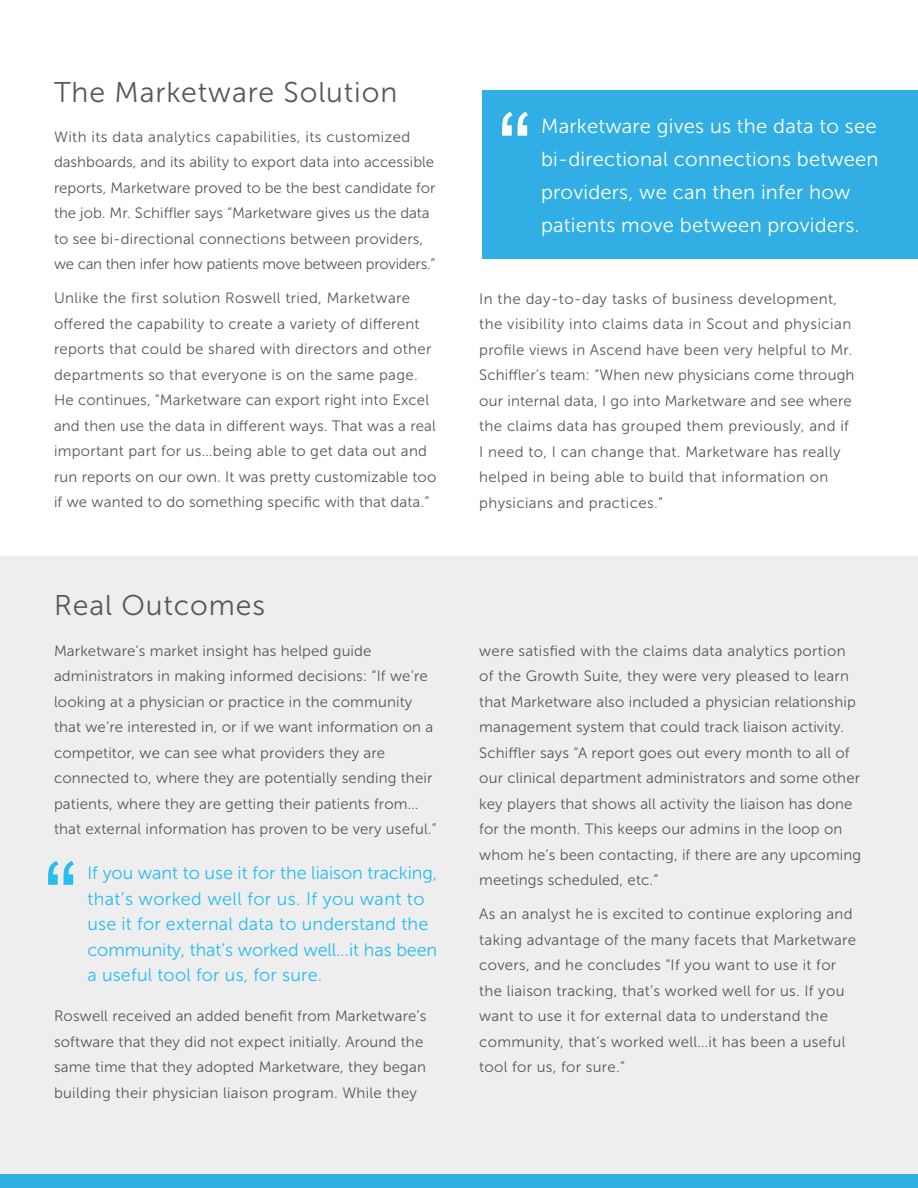
<style>
.page{position:relative;width:918px;height:1188px;background:#fff}
.page>*{position:absolute;margin:0;border:0;box-sizing:border-box;transform-origin:0 0}
.Body{font:102px "Arial";color:#fff}
.Body-2{font:102px "Arial";color:#28bdef}
.Header_-_Large{font:28.5px "Museo Sans 300";letter-spacing:.03em;color:#58585a}
.Body-3{font:20.25px/33px "Museo Sans 300";letter-spacing:.01em;color:#fff}
.Body-4{font:18px/25.5px "Museo Sans 300";letter-spacing:.01em;color:#28bdef}
.Body-5{font:15px/25.5px "Museo Sans 300";letter-spacing:.01em;color:#58585a}
</style>
<div class="page">
<div style="left:0;top:556px;width:918px;height:632px;background:#eeeeef"></div>
<div style="left:482px;top:90px;width:436px;height:169px;background:#31afe4"></div>
<div style="left:0;top:1174px;width:918px;height:14px;background:#31afe4"></div>
<p class="Header_-_Large" style="left:54px;top:77px;width:345px">The Marketware Solution</p>
<p class="Body" style="left:498px;top:83px;width:35px">“</p>
<p class="Body-3" style="left:541px;top:110px;width:339px">Marketware gives us the data to see bi-directional connections between providers, we can then infer how patients move between providers.</p>
<p class="Body-5" style="left:54px;top:124px;width:383px">With its data analytics capabilities, its customized dashboards, and its ability to export data into accessible reports, Marketware proved to be the best candidate for the job. Mr. Schiffler says “Marketware gives us the data to see bi-directional connections between providers, we can then infer how patients move between providers.”</p>
<p class="Body-5" style="left:54px;top:286px;width:384px">Unlike the first solution Roswell tried, Marketware offered the capability to create a variety of different reports that could be shared with directors and other departments so that everyone is on the same page.<br>He continues, “Marketware can export right into Excel and then use the data in different ways. That was a real important part for us…being able to get data out and run reports on our own. It was pretty customizable too if we wanted to do something specific with that data.”</p>
<p class="Body-5" style="left:479px;top:286px;width:377px">In the day-to-day tasks of business development, the visibility into claims data in Scout and physician profile views in Ascend have been very helpful to Mr.<br>Schiffler’s team: “When new physicians come through our internal data, I go into Marketware and see where the claims data has grouped them previously, and if I need to, I can change that. Marketware has really helped in being able to build that information on physicians and practices.”</p>
<p class="Header_-_Large" style="left:54px;top:590px;width:213px">Real Outcomes</p>
<p class="Body-5" style="left:54px;top:638px;width:384px">Marketware’s market insight has helped guide administrators in making informed decisions: “If we’re looking at a physician or practice in the community that we’re interested in, or if we want information on a competitor, we can see what providers they are connected to, where they are potentially sending their patients, where they are getting their patients from… that external information has proven to be very useful.”</p>
<p class="Body-2" style="left:44px;top:833px;width:35px">“</p>
<p class="Body-4" style="left:87px;top:861px;width:351px">If you want to use it for the liaison tracking, that’s worked well for us. If you want to use it for external data to understand the community, that’s worked well…it has been a useful tool for us, for sure.</p>
<p class="Body-5" style="left:54px;top:1003px;width:374px">Roswell received an added benefit from Marketware’s software that they did not expect initially. Around the same time that they adopted Marketware, they began building their physician liaison program. While they</p>
<p class="Body-5" style="left:479px;top:638px;width:384px">were satisfied with the claims data analytics portion of the Growth Suite, they were very pleased to learn that Marketware also included a physician relationship management system that could track liaison activity.<br>Schiffler says “A report goes out every month to all of our clinical department administrators and some other key players that shows all activity the liaison has done for the month. This keeps our admins in the loop on whom he’s been contacting, if there are any upcoming meetings scheduled, etc.”</p>
<p class="Body-5" style="left:479px;top:901px;width:378px">As an analyst he is excited to continue exploring and taking advantage of the many facets that Marketware covers, and he concludes “If you want to use it for the liaison tracking, that’s worked well for us. If you want to use it for external data to understand the community, that’s worked well…it has been a useful tool for us, for sure.”</p>
</div>
